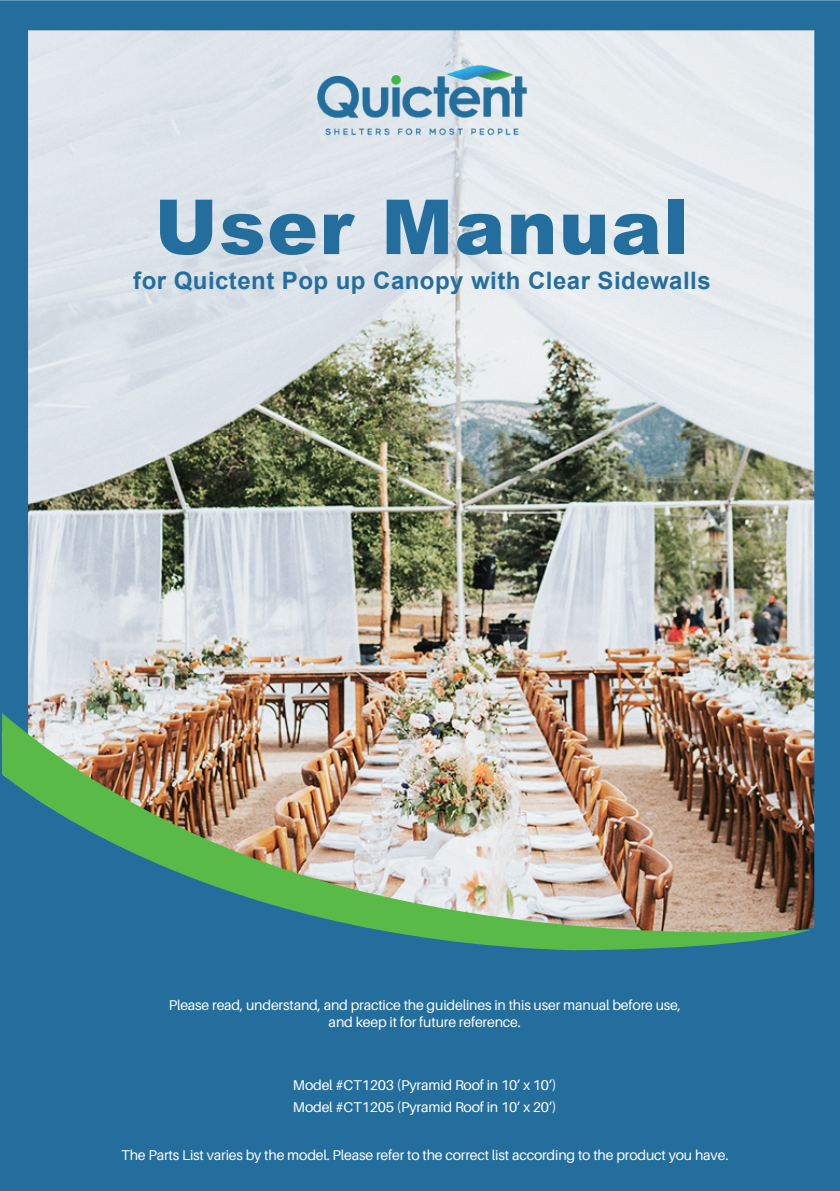
<style>
.page{position:relative;width:840px;height:1191px;background:#fff}
.page>*{position:absolute;margin:0;border:0;box-sizing:border-box;transform-origin:0 0}
.t1{font:900 76px "Arial";letter-spacing:.02em;color:#246e9e}
.t2{font:700 24px "Arial";letter-spacing:.02em;color:#246e9e}
.t3{font:14.2px/17px "Aileron";letter-spacing:-.01em;color:#fff;text-align:center}
</style>
<div class="page">
<img style="left:0;top:0;width:839px;height:1190px">
<div style="left:1px;top:1134px;width:838px;height:56px;background:#246e9e"></div>
<div style="left:1px;top:773px;width:838px;height:361px;background:#246e9e"></div>
<img style="left:2px;top:713px;width:807px;height:237px">
<img style="left:305px;top:4px;width:233px;height:226px">
<h1 class="t1" style="left:154px;top:172px;width:535px">User Manual</h1>
<h2 class="t2" style="left:133px;top:264px;width:578px">for Quictent Pop up Canopy with Clear Sidewalls</h2>
<p class="t3" style="left:169px;top:997px;width:513px">Please read, understand, and practice the guidelines in this user manual before use, and keep it for future reference.</p>
<p class="t3" style="left:293px;top:1074px;width:265px;line-height:22px;text-align:left">Model #CT1203 (Pyramid Roof in 10’ x 10’)<br>Model #CT1205 (Pyramid Roof in 10’ x 20’)</p>
<p class="t3" style="left:121px;top:1146px;width:608px">The Parts List varies by the model. Please refer to the correct list according to the product you have.</p>
</div>
